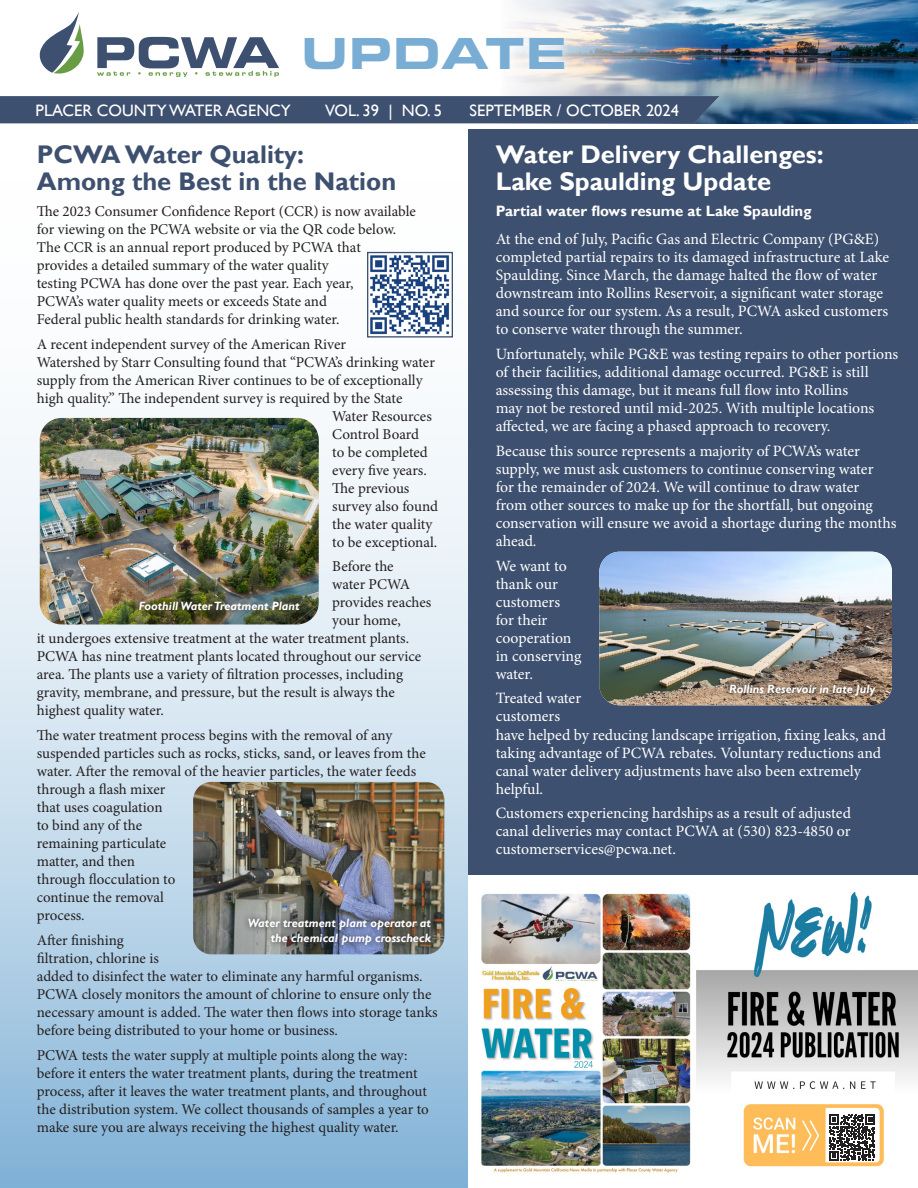
<style>
.page{position:relative;width:918px;height:1188px;background:#fff}
.page>*{position:absolute;margin:0;border:0;box-sizing:border-box;transform-origin:0 0}
.t1{font:900 46.5px "Eurostile Ext";color:#79add4}
.Newsletter_Paragraph_Body_Style{font:700 25.5px/27px "Gill Sans";color:#fff}
.Newsletter_Title_Header{font:700 25.5px/27px "Gill Sans";color:#3e506f}
.t2{font:16.5px "Gill Sans";color:#fff}
.Newsletter_Paragraph_Body_Style-2{font:15.75px/18px "Minion Pro";color:#fff}
.Newsletter_Title_Header-2{font:15px/18px "Minion Pro";color:#231f20}
.Newsletter_Paragraph_Body_Style-3{font:700 15px "Gill Sans";color:#fff}
.t3{font:italic 700 12px/14.4px "Gill Sans";color:#fff;text-align:right}
</style>
<div class="page">
<svg style="left:0;top:251px;width:468px;height:937px"></svg>
<div style="left:469px;top:129px;width:449px;height:746px;background:#3e506f"></div>
<img style="left:512px;top:0;width:406px;height:123px">
<div style="left:0;top:96px;width:719px;height:27px;background:#3e506f"></div>
<img style="left:369px;top:254px;width:82px;height:82px">
<div style="left:367px;top:252px;width:86px;height:86px;border:1px solid #3e506f"></div>
<div style="left:296px;top:29px;width:277px;height:51px;background:#fff;opacity:.9"></div>
<svg style="left:40px;top:12px;width:44px;height:62px"></svg>
<svg style="left:97px;top:37px;width:182px;height:40px"></svg>
<img style="left:193px;top:782px;width:251px;height:172px">
<img style="left:40px;top:418px;width:279px;height:206px">
<div style="left:132px;top:595px;width:174px;height:23px;background:#231f20;opacity:.91"></div>
<div style="left:242px;top:912px;width:196px;height:40px;background:#231f20;opacity:.9"></div>
<img style="left:599px;top:552px;width:293px;height:153px">
<div style="left:723px;top:677px;width:159px;height:26px;background:#231f20;opacity:.9"></div>
<img style="left:481px;top:891px;width:437px;height:282px">
<svg style="left:829px;top:1115px;width:46px;height:46px"></svg>
<p class="t1" style="left:301px;top:19px;width:268px">UPDATE</p>
<p class="t2" style="left:36px;top:101px;width:257px">PLACER COUNTY WATER AGENCY</p>
<p class="t2" style="left:325px;top:101px;width:118px">VOL. 39 | NO. 5</p>
<p class="t2" style="left:470px;top:101px;width:211px">SEPTEMBER / OCTOBER 2024</p>
<p class="Newsletter_Title_Header" style="left:37px;top:142px;width:361px">PCWA Water Quality:<br>Among the Best in the Nation</p>
<p class="Newsletter_Title_Header-2" style="left:37px;top:202px;width:381px">The 2023 Consumer Confidence Report (CCR) is now available for viewing on the PCWA website or via the QR code below.<br>The CCR is an annual report produced by PCWA that provides a detailed summary of the water quality<br>testing PCWA has done over the past year. Each year,<br>PCWA’s water quality meets or exceeds State and<br>Federal public health standards for drinking water.</p>
<p class="Newsletter_Paragraph_Body_Style" style="left:496px;top:142px;width:329px">Water Delivery Challenges:<br>Lake Spaulding Update</p>
<p class="Newsletter_Paragraph_Body_Style-3" style="left:496px;top:202px;width:317px">Partial water flows resume at Lake Spaulding</p>
<p class="Newsletter_Paragraph_Body_Style-2" style="left:496px;top:231px;width:395px">At the end of July, Pacific Gas and Electric Company (PG&amp;E) completed partial repairs to its damaged infrastructure at Lake Spaulding. Since March, the damage halted the flow of water downstream into Rollins Reservoir, a significant water storage and source for our system. As a result, PCWA asked customers to conserve water through the summer.</p>
<p class="Newsletter_Paragraph_Body_Style-2" style="left:496px;top:345px;width:404px">Unfortunately, while PG&amp;E was testing repairs to other portions of their facilities, additional damage occurred. PG&amp;E is still assessing this damage, but it means full flow into Rollins<br>may not be restored until mid-2025. With multiple locations affected, we are facing a phased approach to recovery.</p>
<p class="Newsletter_Paragraph_Body_Style-2" style="left:496px;top:442px;width:402px">Because this source represents a majority of PCWA’s water supply, we must ask customers to continue conserving water<br>for the remainder of 2024. We will continue to draw water<br>from other sources to make up for the shortfall, but ongoing conservation will ensure we avoid a shortage during the months ahead.</p>
<p class="Newsletter_Paragraph_Body_Style-2" style="left:496px;top:557px;width:87px">We want to thank our customers for their cooperation in conserving water.</p>
<p class="Newsletter_Paragraph_Body_Style-2" style="left:496px;top:690px;width:392px">Treated water<br>customers<br>have helped by reducing landscape irrigation, fixing leaks, and taking advantage of PCWA rebates. Voluntary reductions and canal water delivery adjustments have also been extremely helpful.</p>
<p class="Newsletter_Paragraph_Body_Style-2" style="left:496px;top:804px;width:357px;text-align:justify">Customers experiencing hardships as a result of adjusted canal deliveries may contact PCWA at (530) 823-4850 or customerservices@pcwa.net.</p>
<p class="Newsletter_Title_Header-2" style="left:37px;top:335px;width:311px">A recent independent survey of the American River</p>
<p class="Newsletter_Title_Header-2" style="left:37px;top:353px;width:400px">Watershed by Starr Consulting found that “PCWA’s drinking water</p>
<p class="Newsletter_Title_Header-2" style="left:37px;top:371px;width:387px">supply from the American River continues to be of exceptionally</p>
<p class="Newsletter_Title_Header-2" style="left:37px;top:389px;width:367px">high quality.” The independent survey is required by the State</p>
<p class="Newsletter_Title_Header-2" style="left:332px;top:407px;width:101px">Water Resources</p>
<p class="Newsletter_Title_Header-2" style="left:332px;top:425px;width:88px">Control Board</p>
<p class="Newsletter_Title_Header-2" style="left:332px;top:443px;width:97px">to be completed</p>
<p class="Newsletter_Title_Header-2" style="left:332px;top:461px;width:96px">every five years.</p>
<p class="Newsletter_Title_Header-2" style="left:332px;top:479px;width:79px">The previous</p>
<p class="Newsletter_Title_Header-2" style="left:332px;top:497px;width:107px">survey also found</p>
<p class="Newsletter_Title_Header-2" style="left:332px;top:515px;width:102px">the water quality</p>
<p class="Newsletter_Title_Header-2" style="left:332px;top:533px;width:106px">to be exceptional.</p>
<p class="Newsletter_Title_Header-2" style="left:332px;top:558px;width:63px">Before the</p>
<p class="Newsletter_Title_Header-2" style="left:332px;top:576px;width:79px">water PCWA</p>
<p class="Newsletter_Title_Header-2" style="left:332px;top:594px;width:101px">provides reaches</p>
<p class="Newsletter_Title_Header-2" style="left:332px;top:612px;width:70px">your home,</p>
<p class="Newsletter_Title_Header-2" style="left:37px;top:630px;width:374px">it undergoes extensive treatment at the water treatment plants.</p>
<p class="Newsletter_Title_Header-2" style="left:37px;top:648px;width:386px">PCWA has nine treatment plants located throughout our service</p>
<p class="Newsletter_Title_Header-2" style="left:37px;top:666px;width:368px">area. The plants use a variety of filtration processes, including</p>
<p class="Newsletter_Title_Header-2" style="left:37px;top:684px;width:360px">gravity, membrane, and pressure, but the result is always the</p>
<p class="Newsletter_Title_Header-2" style="left:37px;top:702px;width:129px">highest quality water.</p>
<p class="Newsletter_Title_Header-2" style="left:37px;top:726px;width:390px">The water treatment process begins with the removal of any suspended particles such as rocks, sticks, sand, or leaves from the water. After the removal of the heavier particles, the water feeds through a flash mixer<br>that uses coagulation<br>to bind any of the<br>remaining particulate<br>matter, and then<br>through flocculation to<br>continue the removal<br>process.</p>
<p class="Newsletter_Title_Header-2" style="left:37px;top:931px;width:402px">After finishing<br>filtration, chlorine is<br>added to disinfect the water to eliminate any harmful organisms.<br>PCWA closely monitors the amount of chlorine to ensure only the necessary amount is added. The water then flows into storage tanks before being distributed to your home or business.</p>
<p class="Newsletter_Title_Header-2" style="left:37px;top:1046px;width:394px">PCWA tests the water supply at multiple points along the way: before it enters the water treatment plants, during the treatment process, after it leaves the water treatment plants, and throughout the distribution system. We collect thousands of samples a year to make sure you are always receiving the highest quality water.</p>
<p class="t3" style="left:139px;top:599px;width:162px">Foothill Water Treatment Plant</p>
<p class="t3" style="left:729px;top:682px;width:148px">Rollins Reservoir in late July</p>
<p class="t3" style="left:248px;top:916px;width:184px">Water treatment plant operator at the chemical pump crosscheck</p>
</div>
